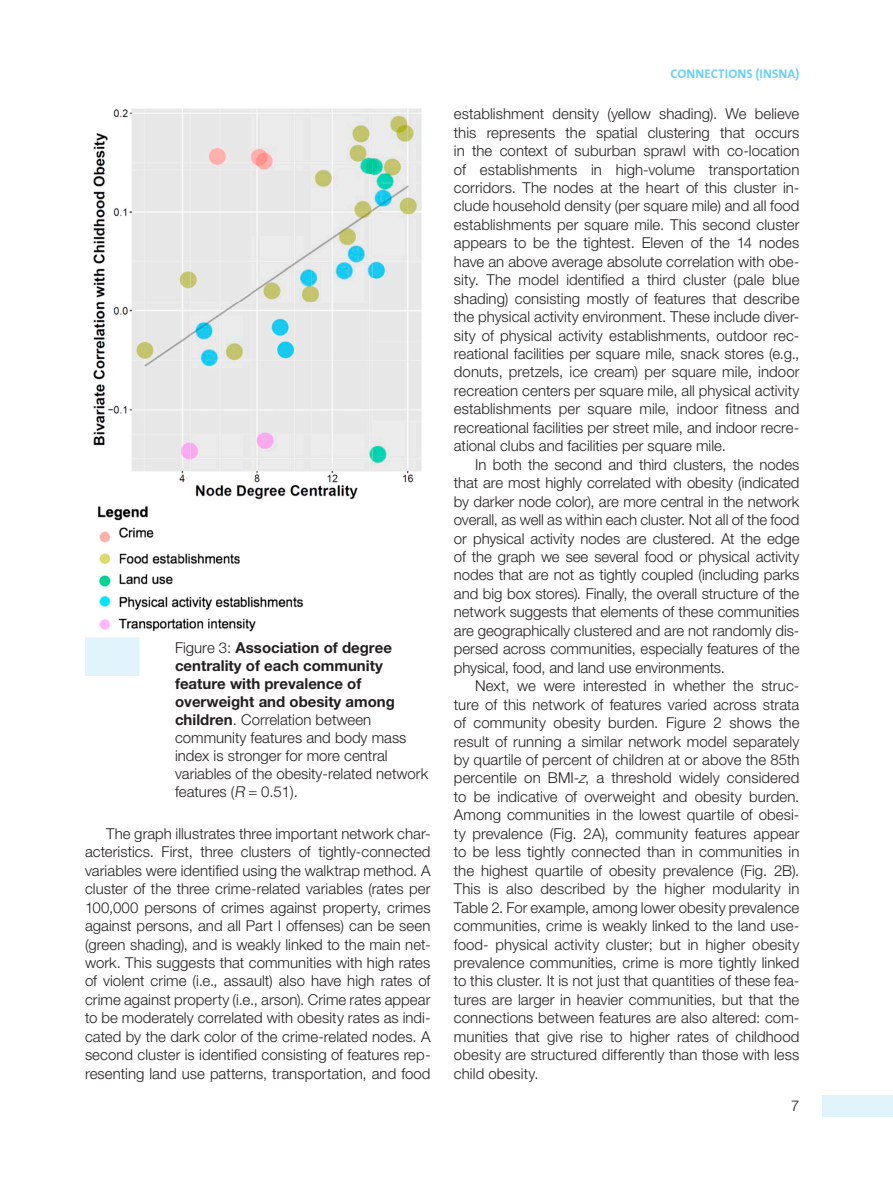
<style>
.page{position:relative;width:893px;height:1178px;background:#fff}
.page>*{position:absolute;margin:0;border:0;box-sizing:border-box;transform-origin:0 0}
.pPara{font:300 15px/18.5px "Helvetica Neue LT Pro";letter-spacing:.005em;color:#231f20;text-align:justify}
.pFigureCaption11{font:300 15px/18px "Helvetica Neue LT Pro";color:#231f20}
.t1{font:700 12.75px "The Mix Plain";letter-spacing:.01em;color:#6bcff6}
.s1{font-weight:700}
.s2{font-style:italic}
.s3{font-family:"Helvetica Neue LT Std";font-style:italic}
</style>
<div class="page">
<div style="left:823px;top:1095px;width:70px;height:21px;background:#e1f4fc"></div>
<div style="left:85px;top:637px;width:55px;height:39px;background:#e1f4fc"></div>
<img style="left:93px;top:109px;width:329px;height:522px">
<p class="pFigureCaption11" style="left:175px;top:639px;width:255px">Figure 3: <span class="s1">Association of degree centrality of each community feature with prevalence of overweight and obesity among children</span>. Correlation between community features and body mass index is stronger for more central variables of the obesity-related network features (<span class="s2">R</span> 0.51).</p>
<p class="pPara" style="left:85px;top:824px;width:347px;text-indent:21px">The graph illustrates three important network char&shy;acteristics. First, three clusters of tightly-connected variables were identified using the walktrap method. A cluster of the three crime-related variables (rates per 100,000 persons of crimes against property, crimes against persons, and all Part I offenses) can be seen (green shading), and is weakly linked to the main net&shy;work. This suggests that communities with high rates of violent crime (i.e., assault) also have high rates of crime against property (i.e., arson). Crime rates appear to be moderately correlated with obesity rates as indi&shy;cated by the dark color of the crime-related nodes. A second cluster is identified consisting of features rep&shy;resenting land use patterns, transportation, and food</p>
<p class="t1" style="left:670px;top:63px;width:131px">CONNECTIONS (INSNA)</p>
<p class="pPara" style="left:454px;top:104px;width:347px">establishment density (yellow shading). We believe this represents the spatial clustering that occurs in the context of suburban sprawl with co-location of establishments in high-volume transportation corridors. The nodes at the heart of this cluster in&shy;clude household density (per square mile) and all food establishments per square mile. This second cluster appears to be the tightest. Eleven of the 14 nodes have an above average absolute correlation with obe&shy;sity. The model identified a third cluster (pale blue shading) consisting mostly of features that describe the physical activity environment. These include diver&shy;sity of physical activity establishments, outdoor rec&shy;reational facilities per square mile, snack stores (e.g., donuts, pretzels, ice cream) per square mile, indoor recreation centers per square mile, all physical activity establishments per square mile, indoor fitness and recreational facilities per street mile, and indoor recre&shy;ational clubs and facilities per square mile.</p>
<p class="pPara" style="left:454px;top:455px;width:347px;text-indent:21px">In both the second and third clusters, the nodes that are most highly correlated with obesity (indicated by darker node color), are more central in the network overall, as well as within each cluster. Not all of the food or physical activity nodes are clustered. At the edge of the graph we see several food or physical activity nodes that are not as tightly coupled (including parks and big box stores). Finally, the overall structure of the network suggests that elements of these communities are geographically clustered and are not randomly dis&shy;persed across communities, especially features of the physical, food, and land use environments.</p>
<p class="pPara" style="left:454px;top:676px;width:347px;text-indent:21px">Next, we were interested in whether the struc&shy;ture of this network of features varied across strata of community obesity burden. Figure 2 shows the result of running a similar network model separately by quartile of percent of children at or above the 85th percentile on BMI-<span class="s3">z</span>, a threshold widely considered to be indicative of overweight and obesity burden.<br>Among communities in the lowest quartile of obesi&shy;ty prevalence (Fig. 2A), community features appear to be less tightly connected than in communities in the highest quartile of obesity prevalence (Fig. 2B).<br>This is also described by the higher modularity in Table 2. For example, among lower obesity prevalence communities, crime is weakly linked to the land use&shy;food- physical activity cluster; but in higher obesity prevalence communities, crime is more tightly linked to this cluster. It is not just that quantities of these fea&shy;tures are larger in heavier communities, but that the connections between features are also altered: com&shy;munities that give rise to higher rates of childhood obesity are structured differently than those with less child obesity.</p>
<p class="pPara" style="left:791px;top:1096px;width:10px">7</p>
</div>
